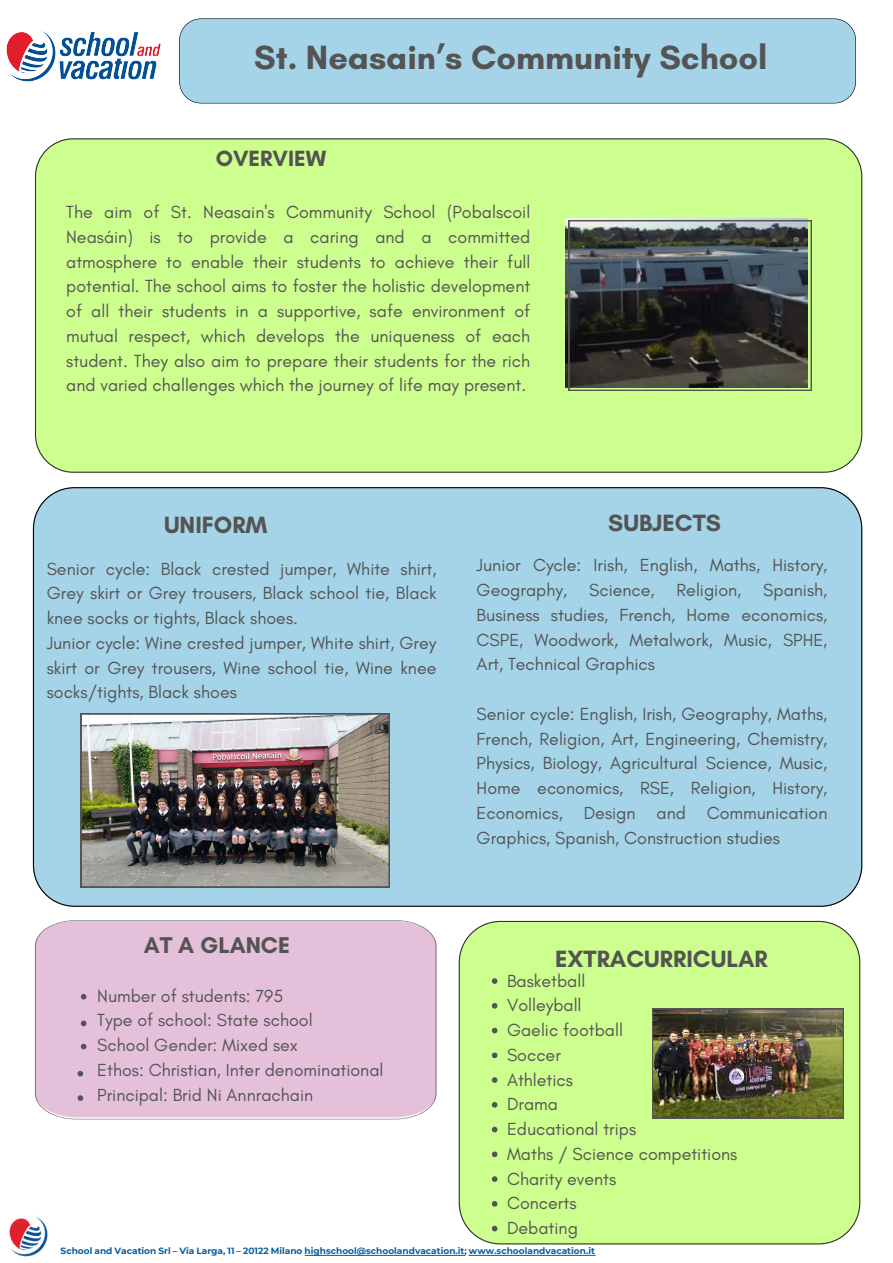
<style>
.page{position:relative;width:893px;height:1263px;background:#fff}
.page>*{position:absolute;margin:0;border:0;box-sizing:border-box;transform-origin:0 0}
.t1{font:700 34.28px "Glacial Indifference";color:#545454}
.t2{font:700 24px "Glacial Indifference";color:#545454}
.t3{font:700 23.25px "Glacial Indifference";color:#545454}
.t4{font:700 22.5px "Glacial Indifference";color:#545454}
.t5{font:17.85px/24.8px "Glacial Indifference";color:#545454;text-align:justify}
.t6{font:700 9px "Montserrat";color:#0a5e9d}
</style>
<div class="page">
<div style="left:35px;top:138px;width:827px;height:335px;background:#cdff8e"></div>
<div style="left:33px;top:487px;width:829px;height:420px;background:#a5d4e8"></div>
<div style="left:35px;top:920px;width:401px;height:199px;background:#e5c0da"></div>
<div style="left:459px;top:921px;width:401px;height:323px;background:#cdff8e"></div>
<div style="left:179px;top:18px;width:677px;height:85px;background:#a5d4e8"></div>
<svg style="left:569px;top:220px;width:242px;height:171px;background:#3e4241"></svg>
<img style="left:81px;top:714px;width:308px;height:173px">
<svg style="left:492px;top:978px;width:5px;height:6px"></svg>
<svg style="left:492px;top:1003px;width:5px;height:5px"></svg>
<svg style="left:492px;top:1028px;width:5px;height:5px"></svg>
<svg style="left:492px;top:1052px;width:5px;height:6px"></svg>
<svg style="left:492px;top:1077px;width:5px;height:6px"></svg>
<svg style="left:492px;top:1102px;width:5px;height:5px"></svg>
<svg style="left:492px;top:1127px;width:5px;height:5px"></svg>
<svg style="left:492px;top:1151px;width:5px;height:6px"></svg>
<svg style="left:492px;top:1176px;width:5px;height:6px"></svg>
<svg style="left:492px;top:1201px;width:5px;height:5px"></svg>
<svg style="left:492px;top:1226px;width:5px;height:5px"></svg>
<svg style="left:81px;top:994px;width:5px;height:5px"></svg>
<svg style="left:81px;top:1020px;width:5px;height:6px"></svg>
<svg style="left:81px;top:1044px;width:5px;height:5px"></svg>
<svg style="left:78px;top:1071px;width:5px;height:5px"></svg>
<svg style="left:78px;top:1095px;width:5px;height:6px"></svg>
<img style="left:652px;top:1009px;width:192px;height:109px">
<img style="left:6px;top:30px;width:155px;height:52px">
<img style="left:9px;top:1217px;width:39px;height:40px">
<hr style="left:305px;top:1255px;width:159px;height:1px;background:#0a5e9d">
<hr style="left:469px;top:1255px;width:126px;height:1px;background:#0a5e9d">
<p class="t1" style="left:254px;top:37px;width:514px">St. Neasain’s Community School</p>
<p class="t4" style="left:216px;top:144px;width:112px">OVERVIEW</p>
<p class="t5" style="left:66px;top:199px;width:465px">The aim of St. Neasain's Community School (Pobalscoil Neasáin) is to provide a caring and a committed atmosphere to enable their students to achieve their full potential. The school aims to foster the holistic development of all their students in a supportive, safe environment of mutual respect, which develops the uniqueness of each student. They also aim to prepare their students for the rich and varied challenges which the journey of life may present.</p>
<h2 class="t2" style="left:164px;top:511px;width:105px">UNIFORM</h2>
<p class="t2" style="left:608px;top:508px;width:114px">SUBJECTS</p>
<p class="t5" style="left:47px;top:556px;width:391px">Senior cycle: Black crested jumper, White shirt, Grey skirt or Grey trousers, Black school tie, Black knee socks or tights, Black shoes.</p>
<h2 class="t5" style="left:47px;top:630px;width:391px">Junior cycle: Wine crested jumper, White shirt, Grey skirt or Grey trousers, Wine school tie, Wine knee socks/tights, Black shoes</h2>
<p class="t3" style="left:144px;top:931px;width:148px">AT A GLANCE</p>
<p class="t5" style="left:97px;top:983px;width:187px">Number of students: 795</p>
<p class="t5" style="left:97px;top:1008px;width:217px">Type of school: State school</p>
<p class="t5" style="left:97px;top:1032px;width:202px">School Gender: Mixed sex</p>
<p class="t5" style="left:97px;top:1057px;width:288px">Ethos: Christian, Inter denominational</p>
<p class="t5" style="left:97px;top:1082px;width:217px">Principal: Brid Ni Annrachain</p>
<p class="t5" style="left:476px;top:553px;width:352px">Junior Cycle: Irish, English, Maths, History, Geography, Science, Religion, Spanish, Business studies, French, Home economics, CSPE, Woodwork, Metalwork, Music, SPHE, Art, Technical Graphics</p>
<p class="t5" style="left:476px;top:701px;width:352px">Senior cycle: English, Irish, Geography, Maths, French, Religion, Art, Engineering, Chemistry, Physics, Biology, Agricultural Science, Music, Home economics, RSE, Religion, History, Economics, Design and Communication Graphics, Spanish, Construction studies</p>
<p class="t2" style="left:555px;top:944px;width:214px">EXTRACURRICULAR</p>
<h2 class="t5" style="left:507px;top:968px;width:80px">Basketball</h2>
<p class="t5" style="left:507px;top:993px;width:76px">Volleyball</p>
<p class="t5" style="left:507px;top:1017px;width:117px">Gaelic football</p>
<p class="t5" style="left:507px;top:1042px;width:55px">Soccer</p>
<h2 class="t5" style="left:507px;top:1067px;width:68px">Athletics</h2>
<p class="t5" style="left:507px;top:1092px;width:53px">Drama</p>
<p class="t5" style="left:507px;top:1116px;width:131px">Educational trips</p>
<p class="t5" style="left:507px;top:1141px;width:232px">Maths / Science competitions</p>
<p class="t5" style="left:507px;top:1166px;width:111px">Charity events</p>
<p class="t5" style="left:507px;top:1191px;width:71px">Concerts</p>
<p class="t5" style="left:507px;top:1215px;width:72px">Debating</p>
<p class="t6" style="left:61px;top:1245px;width:536px">School and Vacation Srl – Via Larga, 11 – 20122 Milano highschool@schoolandvacation.it; www.schoolandvacation.it</p>
</div>
